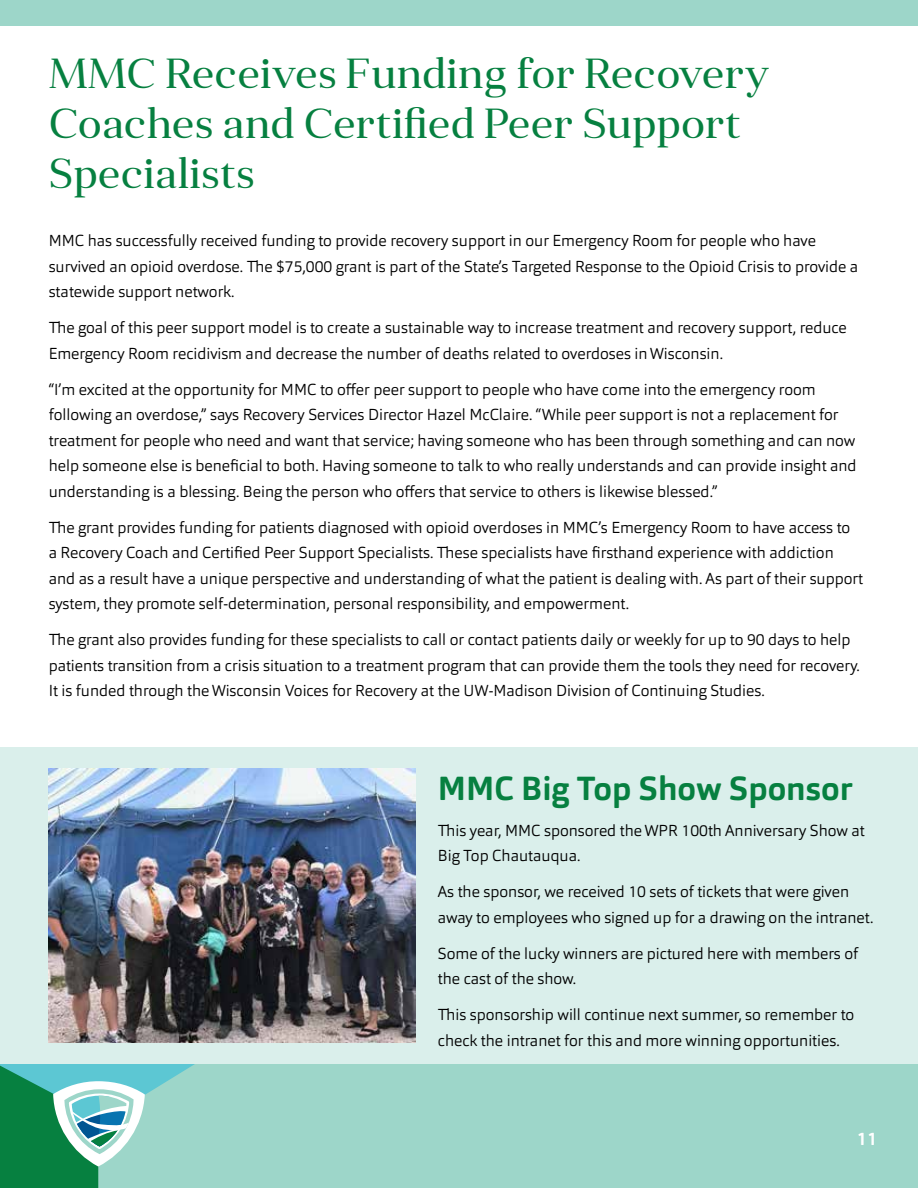
<style>
.page{position:relative;width:918px;height:1188px;background:#fff}
.page>*{position:absolute;margin:0;border:0;box-sizing:border-box;transform-origin:0 0}
.t1{font:42px/50.4px "Anglecia Pro Title";color:#068040}
.t2{font:700 33px "Orgon";color:#068040}
.t3{font:700 18px "Orgon";color:#fff}
.t4{font:300 15.75px/25.5px "Orgon";color:#000}
</style>
<div class="page">
<div style="left:288px;top:1064px;width:150px;height:124px;background:#9dd6c9"></div>
<div style="left:438px;top:992px;width:480px;height:196px;background:#9dd6c9"></div>
<div style="left:0;top:0;width:918px;height:27px;background:#9dd6c9"></div>
<svg style="left:0;top:1064px;width:288px;height:124px;background:#77c1ae"></svg>
<div style="left:0;top:747px;width:918px;height:317px;background:#daefeb"></div>
<img style="left:49px;top:769px;width:367px;height:274px">
<h1 class="t1" style="left:49px;top:47px;width:722px">MMC Receives Funding for Recovery<br>Coaches and Certified Peer Support<br>Specialists</h1>
<p class="t4" style="left:49px;top:228px;width:811px">MMC has successfully received funding to provide recovery support in our Emergency Room for people who have survived an opioid overdose. The $75,000 grant is part of the State’s Targeted Response to the Opioid Crisis to provide a statewide support network.</p>
<p class="t4" style="left:49px;top:315px;width:800px">The goal of this peer support model is to create a sustainable way to increase treatment and recovery support, reduce<br>Emergency Room recidivism and decrease the number of deaths related to overdoses in Wisconsin.</p>
<p class="t4" style="left:49px;top:376px;width:809px">“I’m excited at the opportunity for MMC to offer peer support to people who have come into the emergency room following an overdose,” says Recovery Services Director Hazel McClaire. “While peer support is not a replacement for treatment for people who need and want that service; having someone who has been through something and can now help someone else is beneficial to both. Having someone to talk to who really understands and can provide insight and understanding is a blessing. Being the person who offers that service to others is likewise blessed.”</p>
<p class="t4" style="left:49px;top:514px;width:816px">The grant provides funding for patients diagnosed with opioid overdoses in MMC’s Emergency Room to have access to<br>a Recovery Coach and Certified Peer Support Specialists. These specialists have firsthand experience with addiction and as a result have a unique perspective and understanding of what the patient is dealing with. As part of their support system, they promote self-determination, personal responsibility, and empowerment.</p>
<p class="t4" style="left:49px;top:627px;width:813px">The grant also provides funding for these specialists to call or contact patients daily or weekly for up to 90 days to help patients transition from a crisis situation to a treatment program that can provide them the tools they need for recovery.<br>It is funded through the Wisconsin Voices for Recovery at the UW-Madison Division of Continuing Studies.</p>
<h2 class="t2" style="left:438px;top:767px;width:416px">MMC Big Top Show Sponsor</h2>
<p class="t4" style="left:438px;top:817px;width:428px">This year, MMC sponsored the WPR 100th Anniversary Show at<br>Big Top Chautauqua.</p>
<p class="t4" style="left:438px;top:879px;width:437px">As the sponsor, we received 10 sets of tickets that were given away to employees who signed up for a drawing on the intranet.</p>
<p class="t4" style="left:438px;top:940px;width:422px">Some of the lucky winners are pictured here with members of the cast of the show.</p>
<p class="t4" style="left:438px;top:1002px;width:418px">This sponsorship will continue next summer, so remember to check the intranet for this and more winning opportunities.</p>
<p class="t3" style="left:856px;top:1127px;width:22px">11</p>
</div>
